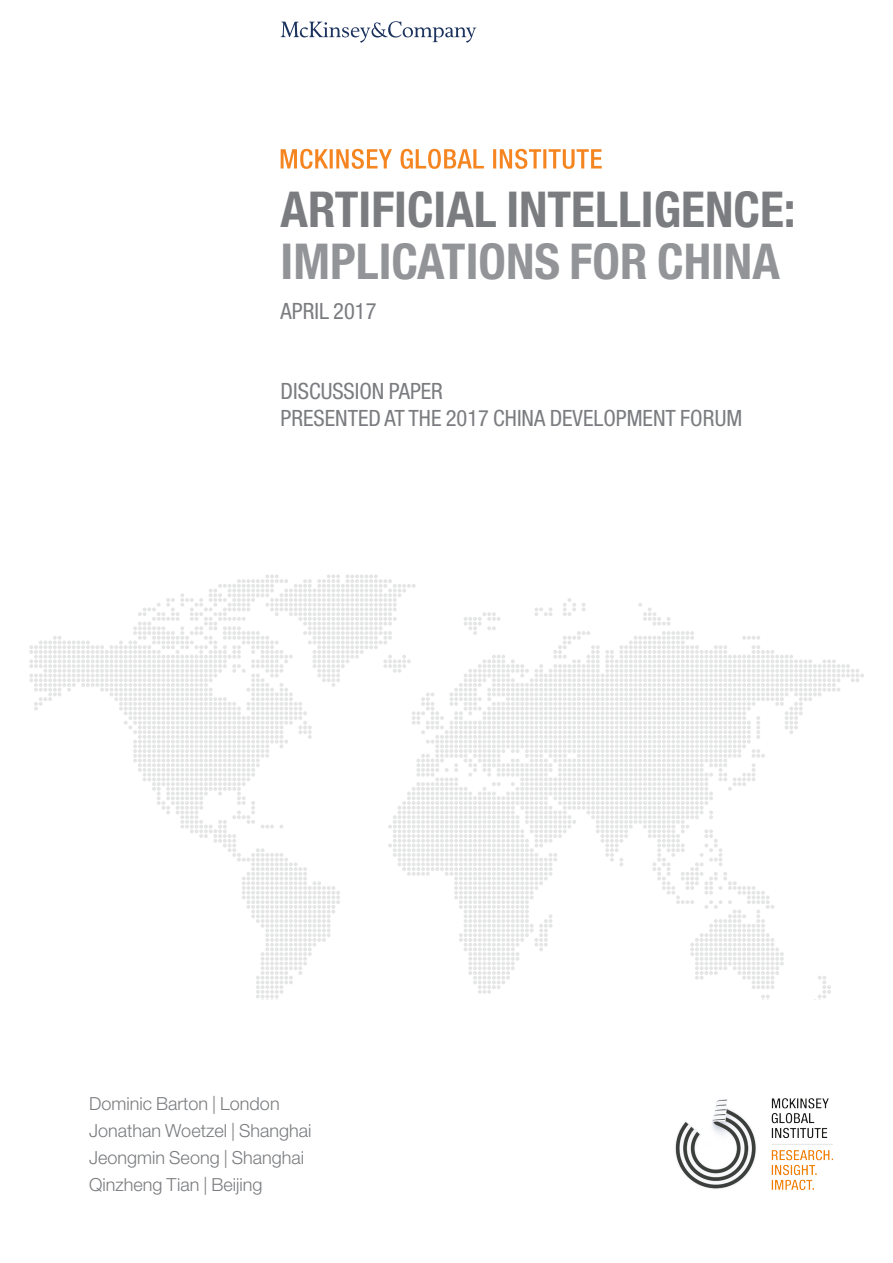
<style>
.page{position:relative;width:893px;height:1263px;background:#fff}
.page>*{position:absolute;margin:0;border:0;box-sizing:border-box;transform-origin:0 0}
.mgi_CoverDocTitle{font:700 condensed 49.5px/52.5px "Helvetica Neue LT Std";color:#7a7c7f}
.mgi_DateHighlightsCo{font:condensed 22.5px "Helvetica Neue LT Std";color:#7a7c7f}
.mgi_Authors{font:300 18px "Helvetica Neue LT Std";color:#7a7c7f}
.s1{color:#929497}
</style>
<div class="page">
<img style="left:675px;top:1098px;width:158px;height:92px">
<svg style="left:29px;top:574px;width:835px;height:426px"></svg>
<svg style="left:281px;top:149px;width:321px;height:20px"></svg>
<svg style="left:281px;top:21px;width:195px;height:22px"></svg>
<p class="mgi_CoverDocTitle" style="left:281px;top:182px;width:517px">ARTIFICIAL INTELLIGENCE:<br><span class="s1">IMPLICATIONS FOR CHINA</span></p>
<p class="mgi_DateHighlightsCo" style="left:281px;top:298px;width:97px">APRIL 2017</p>
<p class="mgi_DateHighlightsCo" style="left:281px;top:378px;width:164px">DISCUSSION PAPER</p>
<p class="mgi_DateHighlightsCo" style="left:281px;top:405px;width:463px">PRESENTED AT THE 2017 CHINA DEVELOPMENT FORUM</p>
<p class="mgi_Authors" style="left:89px;top:1092px;width:192px">Dominic Barton | London</p>
<p class="mgi_Authors" style="left:89px;top:1119px;width:224px">Jonathan Woetzel | Shanghai</p>
<p class="mgi_Authors" style="left:89px;top:1146px;width:216px">Jeongmin Seong | Shanghai</p>
<p class="mgi_Authors" style="left:89px;top:1173px;width:175px">Qinzheng Tian | Beijing</p>
</div>
